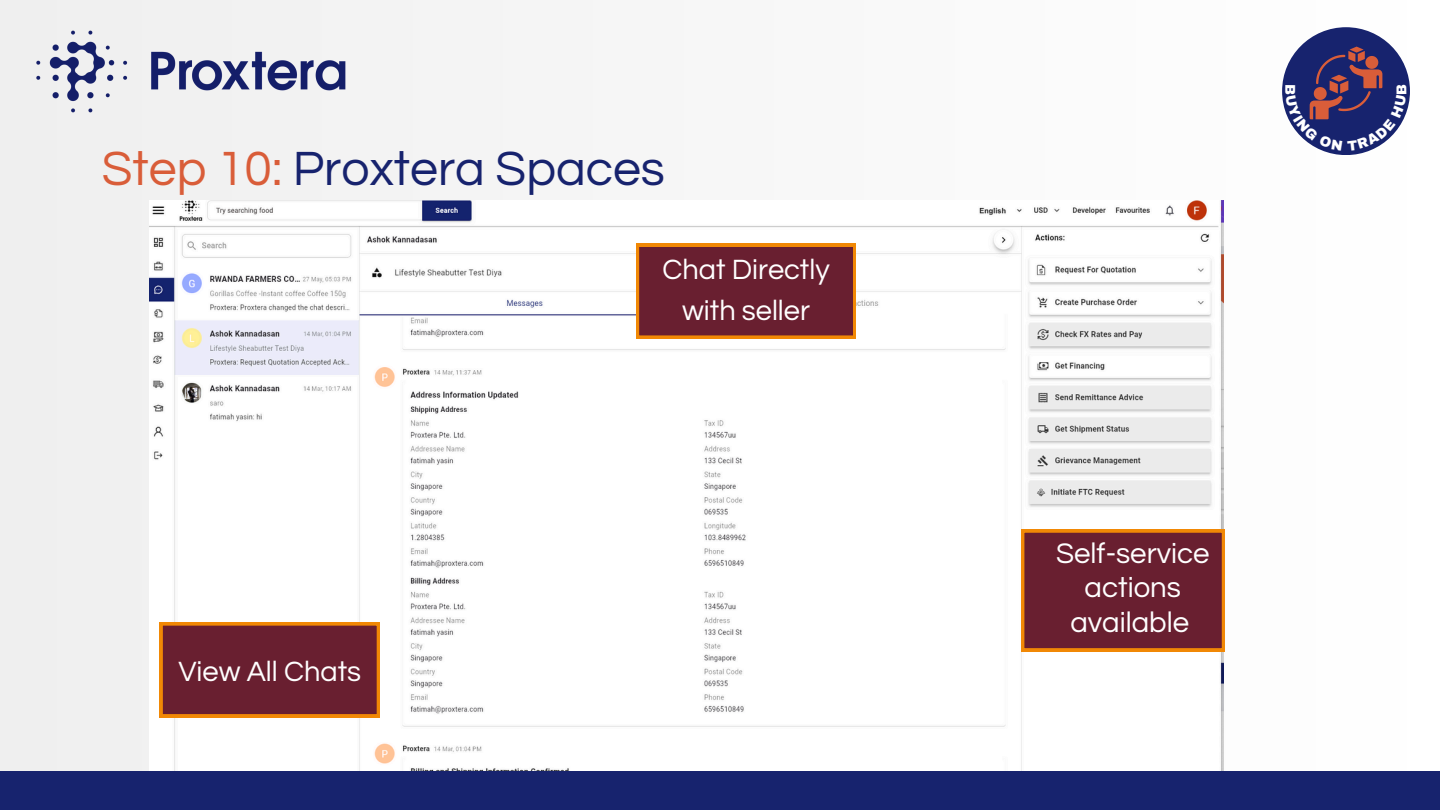
<style>
.page{position:relative;width:1440px;height:810px;background:#f8f8f8}
.page>*{position:absolute;margin:0;border:0;box-sizing:border-box;transform-origin:0 0}
.t1{font:50px "Questrial";color:#17236e}
.t2{font:29.4px/34.8px "Questrial";color:#fff;text-align:center}
.t3{font:29px/40.5px "Questrial";color:#fff;text-align:center}
.s1{color:#d95d39}
</style>
<div class="page">
<img style="left:150px;top:200px;width:1074px;height:571px">
<svg style="left:1021px;top:530px;width:204px;height:121px;background:#73262c"></svg>
<svg style="left:636px;top:244px;width:220px;height:94px;background:#73272c"></svg>
<svg style="left:160px;top:623px;width:220px;height:94px;background:#73272c"></svg>
<img style="left:36px;top:30px;width:310px;height:83px">
<div style="left:0;top:771px;width:1440px;height:39px;background:#17236e"></div>
<div style="left:1282px;top:27px;width:128px;height:128px;background:#17236e;border-radius:50%"></div>
<svg style="left:1285px;top:47px;width:121px;height:104px"></svg>
<p class="t1" style="left:102px;top:144px;width:565px"><span class="s1">Step 10:</span> Proxtera Spaces</p>
<h2 class="t3" style="left:178px;top:652px;width:184px">View All Chats</h2>
<p class="t3" style="left:662px;top:250px;width:169px">Chat Directly with seller</p>
<h1 class="t2" style="left:1056px;top:536px;width:155px">Self-service actions available</h1>
</div>
